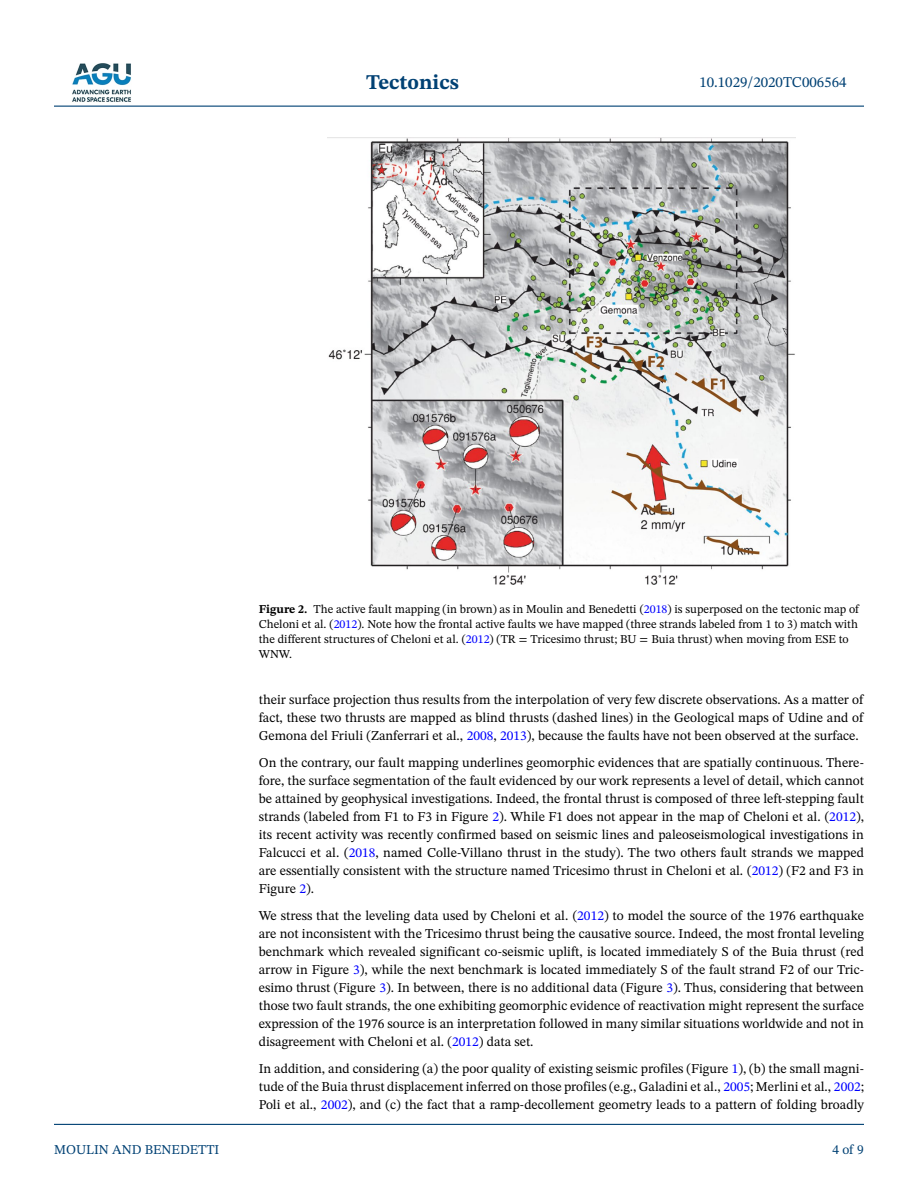
<style>
.page{position:relative;width:918px;height:1188px;background:#fff}
.page>*{position:absolute;margin:0;border:0;box-sizing:border-box;transform-origin:0 0}
.t1{font:700 21px "STIX Two Text";color:#004174}
.t2{font:15px "STIX Two Text";color:#004174}
.t3{font:13.5px/18px "STIX Two Text";color:#000;text-align:justify}
.t4{font:13.5px "STIX Two Text";color:#004174}
.t5{font:12px/15px "STIX Two Text";color:#000}
.s1{font-weight:700}
.s2{color:#00f}
</style>
<div class="page">
<hr style="left:54px;top:106px;width:810px;height:1px;background:#004174">
<hr style="left:54px;top:1124px;width:810px;height:1px;background:#004174">
<img style="left:72px;top:63px;width:59px;height:39px">
<img style="left:327px;top:137px;width:469px;height:448px">
<h1 class="t1" style="left:366px;top:67px;width:95px">Tectonics</h1>
<p class="t2" style="left:699px;top:72px;width:149px">10.1029/2020TC006564</p>
<p class="t4" style="left:54px;top:1140px;width:167px">MOULIN AND BENEDETTI</p>
<p class="t5" style="left:259px;top:602px;width:602px"><span class="s1">Figure 2.</span> The active fault mapping (in brown) as in Moulin and Benedetti (<span class="s2">2018</span>) is superposed on the tectonic map of Cheloni et al. (<span class="s2">2012</span>). Note how the frontal active faults we have mapped (three strands labeled from 1 to 3) match with the different structures of Cheloni et al. (<span class="s2">2012</span>) (TR = Tricesimo thrust; BU = Buia thrust) when moving from ESE to WNW.</p>
<p class="t3" style="left:259px;top:691px;width:606px">their surface projection thus results from the interpolation of very few discrete observations. As a matter of fact, these two thrusts are mapped as blind thrusts (dashed lines) in the Geological maps of Udine and of Gemona del Friuli (Zanferrari et al., <span class="s2">2008</span>, <span class="s2">2013</span>), because the faults have not been observed at the surface.</p>
<p class="t3" style="left:259px;top:754px;width:607px">On the contrary, our fault mapping underlines geomorphic evidences that are spatially continuous. There&shy;fore, the surface segmentation of the fault evidenced by our work represents a level of detail, which cannot be attained by geophysical investigations. Indeed, the frontal thrust is composed of three left-stepping fault strands (labeled from F1 to F3 in Figure <span class="s2">2</span>). While F1 does not appear in the map of Cheloni et al. (<span class="s2">2012</span>), its recent activity was recently confirmed based on seismic lines and paleoseismological investigations in Falcucci et al. (<span class="s2">2018</span>, named Colle-Villano thrust in the study). The two others fault strands we mapped are essentially consistent with the structure named Tricesimo thrust in Cheloni et al. (<span class="s2">2012</span>) (F2 and F3 in Figure <span class="s2">2</span>).</p>
<p class="t3" style="left:259px;top:907px;width:607px">We stress that the leveling data used by Cheloni et al. (<span class="s2">2012</span>) to model the source of the 1976 earthquake are not inconsistent with the Tricesimo thrust being the causative source. Indeed, the most frontal leveling benchmark which revealed significant co-seismic uplift, is located immediately S of the Buia thrust (red arrow in Figure <span class="s2">3</span>), while the next benchmark is located immediately S of the fault strand F2 of our Tric&shy;esimo thrust (Figure <span class="s2">3</span>). In between, there is no additional data (Figure <span class="s2">3</span>). Thus, considering that between those two fault strands, the one exhibiting geomorphic evidence of reactivation might represent the surface expression of the 1976 source is an interpretation followed in many similar situations worldwide and not in disagreement with Cheloni et al. (<span class="s2">2012</span>) data set.</p>
<p class="t3" style="left:259px;top:1060px;width:607px">In addition, and considering (a) the poor quality of existing seismic profiles (Figure <span class="s2">1</span>), (b) the small magni&shy;tude of the Buia thrust displacement inferred on those profiles (e.g., Galadini et al., <span class="s2">2005</span>; Merlini et al., <span class="s2">2002</span>; Poli et al., <span class="s2">2002</span>), and (c) the fact that a ramp-decollement geometry leads to a pattern of folding broadly</p>
<p class="t4" style="left:833px;top:1140px;width:33px">4 of 9</p>
</div>
